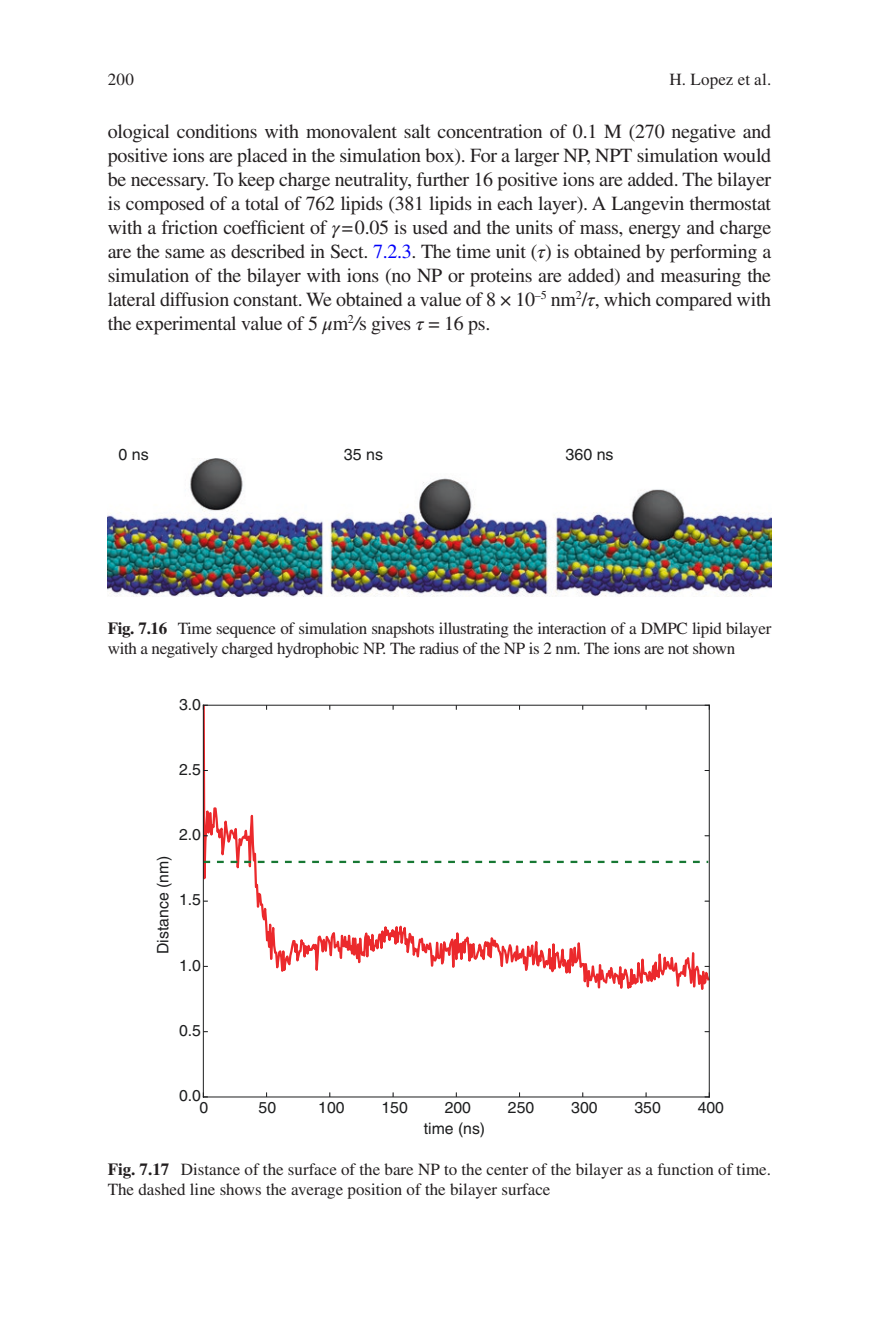
<style>
.page{position:relative;width:879px;height:1333px;background:#fff}
.page>*{position:absolute;margin:0;border:0;box-sizing:border-box;transform-origin:0 0}
.t1{font:20px/24px "Kklqff Times LT Std";letter-spacing:-.015em;color:#231f20;text-align:justify}
.t2{font:17px/20px "Kklqff Times LT Std";letter-spacing:-.02em;color:#231f20}
.t3{font:17px/20px "Kklqff Times LT Std";color:#231f20}
.t4{font:17px "Bhncdn Times LT Std";letter-spacing:.01em;color:#231f20}
.t5{font:16px "Xfynck Helvetica";color:#1d1e1f}
.t6{font:15.8px/11.8px "Vjrjxr Helvetica";color:#1d1e1f}
.s1{font-family:"Ftsmsg STIX General";font-style:italic}
.s2{color:#0000fa}
.s3{font-family:"Jbqxxp STIX General"}
.s4{font-family:"Hbkpkk Times LT Std";font-style:italic}
.s5{font-family:"Vkkdjx Times LT Std";font-weight:700}
</style>
<div class="page">
<img style="left:108px;top:459px;width:663px;height:137px">
<svg style="left:204px;top:705px;width:505px;height:329px"></svg>
<svg style="left:204px;top:860px;width:504px;height:3px"></svg>
<hr style="left:203px;top:705px;width:1px;height:391px;background:#1d1e1f">
<hr style="left:203px;top:1096px;width:506px;height:1px;background:#1d1e1f">
<hr style="left:709px;top:705px;width:1px;height:391px;background:#1d1e1f">
<hr style="left:203px;top:704px;width:506px;height:1px;background:#1d1e1f">
<svg style="left:203px;top:704px;width:5px;height:5px"></svg>
<svg style="left:705px;top:704px;width:5px;height:5px"></svg>
<p class="t4" style="left:669px;top:70px;width:103px">H. Lopez et al.</p>
<p class="t2" style="left:108px;top:69px;width:28px">200</p>
<p class="t1" style="left:108px;top:119px;width:665px">ological conditions with monovalent salt concentration of 0.1 M (270 negative and positive ions are placed in the simulation box). For a larger NP, NPT simulation would be necessary. To keep charge neutrality, further 16 positive ions are added. The bilayer is composed of a total of 762 lipids (381 lipids in each layer). A Langevin thermostat with a friction coefficient of <span class="s1">γ</span>=0.05 is used and the units of mass, energy and charge are the same as described in Sect. <span class="s2">7.2.3</span>. The time unit (<span class="s1">τ</span>) is obtained by performing a simulation of the bilayer with ions (no NP or proteins are added) and measuring the lateral diffusion constant. We obtained a value of 8 × 10<sup>–5</sup> nm<sup>2</sup>/<span class="s1">τ</span>, which compared with the experimental value of 5 <span class="s1">μ</span><span class="s3">m</span><sup>2</sup><span class="s4">/</span>s gives <span class="s1">τ</span> = 16 ps.</p>
<p class="t5" style="left:119px;top:445px;width:32px">0 ns</p>
<p class="t5" style="left:344px;top:445px;width:41px">35 ns</p>
<p class="t5" style="left:565px;top:445px;width:50px">360 ns</p>
<p class="t2" style="left:108px;top:617px;width:665px"><span class="s5">Fig. 7.16</span> Time sequence of simulation snapshots illustrating the interaction of a DMPC lipid bilayer with a negatively charged hydrophobic NP. The radius of the NP is 2 nm. The ions are not shown</p>
<p class="t6" style="left:179px;top:698px;width:23px">3.0</p>
<p class="t6" style="left:179px;top:763px;width:23px">2.5</p>
<p class="t6" style="left:179px;top:828px;width:23px">2.0</p>
<p class="t6" style="left:157px;top:954px;width:100px;rotate:-90deg">Distance (nm)</p>
<p class="t6" style="left:179px;top:893px;width:23px">1.5</p>
<p class="t6" style="left:179px;top:959px;width:23px">1.0</p>
<p class="t6" style="left:179px;top:1024px;width:23px">0.5</p>
<p class="t6" style="left:199px;top:1089px;width:10px;text-indent:-20px">0.0<br>0</p>
<p class="t6" style="left:259px;top:1101px;width:19px">50</p>
<p class="t6" style="left:318px;top:1101px;width:28px">100</p>
<p class="t6" style="left:381px;top:1101px;width:28px">150</p>
<p class="t6" style="left:445px;top:1101px;width:28px">200</p>
<p class="t6" style="left:508px;top:1101px;width:28px">250</p>
<p class="t6" style="left:571px;top:1101px;width:28px">300</p>
<p class="t6" style="left:634px;top:1101px;width:28px">350</p>
<p class="t6" style="left:697px;top:1101px;width:28px">400</p>
<p class="t6" style="left:424px;top:1121px;width:63px">time (ns)</p>
<p class="t3" style="left:108px;top:1158px;width:665px"><span class="s5">Fig. 7.17</span> Distance of the surface of the bare NP to the center of the bilayer as a function of time.<br>The dashed line shows the average position of the bilayer surface</p>
</div>
